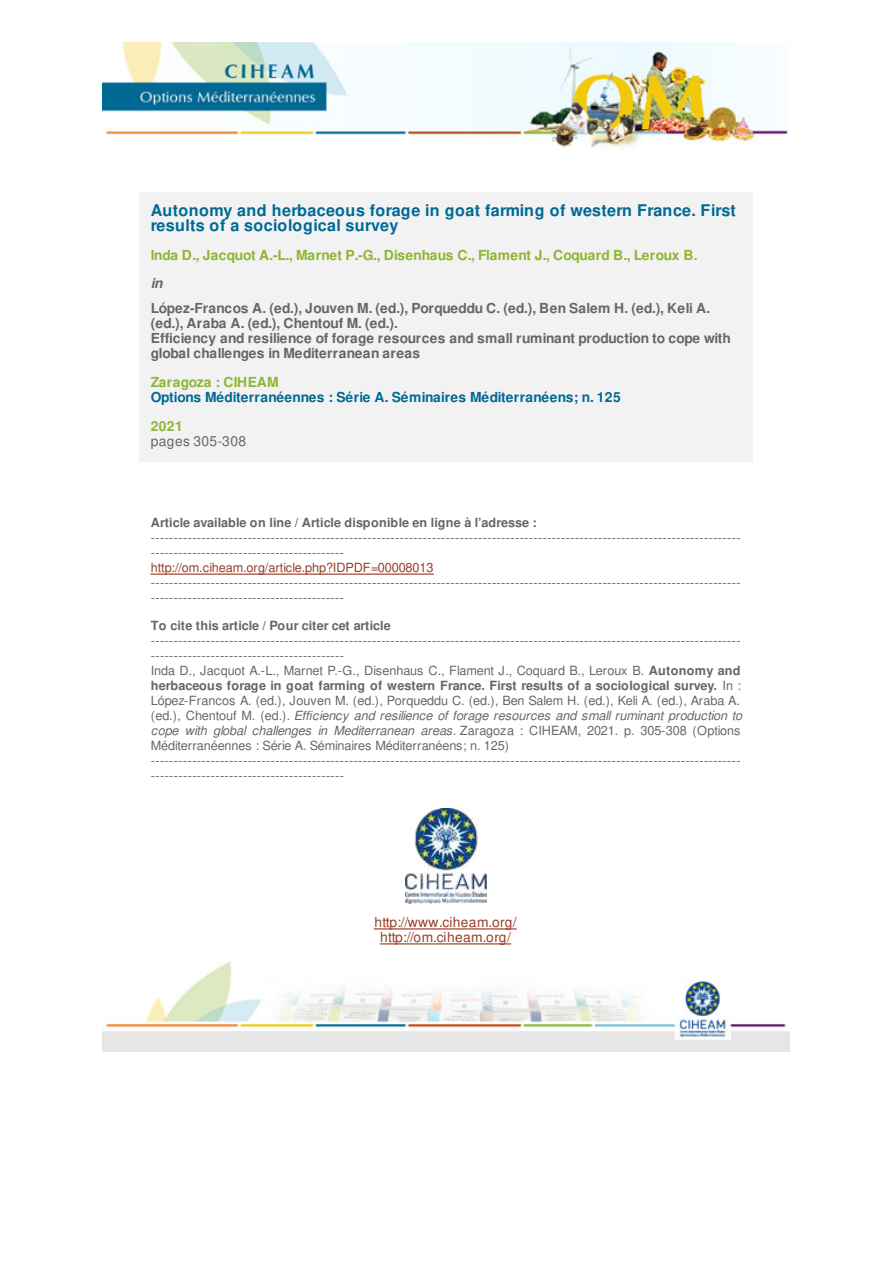
<style>
.page{position:relative;width:893px;height:1263px;background:#fff}
.page>*{position:absolute;margin:0;border:0;box-sizing:border-box;transform-origin:0 0}
.t1{font:700 16.2px/15px "Nimbus Sans";letter-spacing:.015em;color:#006994}
.t2{font:700 13.8px/15px "Nimbus Sans";color:#666}
.t3{font:700 13.8px "Nimbus Sans";letter-spacing:-.03em;color:#8eb533}
.t4{font:700 13.8px "Nimbus Sans";color:#006994}
.t5{font:13.8px/15px "Nimbus Sans";letter-spacing:.025em;color:#993b26;text-align:center}
.t6{font:700 13.8px "Nimbus Sans";letter-spacing:.015em;color:#8eb533}
.t7{font:13.8px "Nimbus Sans";letter-spacing:.025em;color:#666}
.t8{font:italic 700 13.8px "Nimbus Sans";color:#666}
.t9{font:12.6px/15px "Nimbus Sans";letter-spacing:-.01em;color:#666}
.t10{font:700 12.6px "Nimbus Sans";letter-spacing:-.005em;color:#666}
.t11{font:12.6px "Nimbus Sans";letter-spacing:-.01em;color:#993b26}
.s1{font-weight:700}
.s2{font-style:italic}
</style>
<div class="page">
<div style="left:139px;top:192px;width:613px;height:270px;background:#f2f2f2"></div>
<img style="left:102px;top:42px;width:686px;height:108px">
<hr style="left:151px;top:574px;width:282px;height:1px;background:#993b26">
<img style="left:405px;top:809px;width:81px;height:94px">
<hr style="left:374px;top:928px;width:142px;height:2px;background:#993b26">
<hr style="left:380px;top:943px;width:130px;height:1px;background:#993b26">
<img style="left:102px;top:961px;width:687px;height:91px">
<p class="t1" style="left:151px;top:205px;width:586px">Autonomy and herbaceous forage in goat farming of western France. First results of a sociological survey</p>
<p class="t3" style="left:151px;top:250px;width:548px">Inda D., Jacquot A.-L., Marnet P.-G., Disenhaus C., Flament J., Coquard B., Leroux B.</p>
<p class="t8" style="left:151px;top:275px;width:13px">in</p>
<p class="t2" style="left:151px;top:302px;width:581px">López-Francos A. (ed.), Jouven M. (ed.), Porqueddu C. (ed.), Ben Salem H. (ed.), Keli A. (ed.), Araba A. (ed.), Chentouf M. (ed.).<br>Efficiency and resilience of forage resources and small ruminant production to cope with global challenges in Mediterranean areas</p>
<p class="t6" style="left:151px;top:376px;width:129px">Zaragoza : CIHEAM</p>
<p class="t4" style="left:151px;top:391px;width:471px">Options Méditerranéennes : Série A. Séminaires Méditerranéens; n. 125</p>
<p class="t6" style="left:151px;top:420px;width:33px">2021</p>
<p class="t7" style="left:151px;top:435px;width:97px">pages 305-308</p>
<p class="t10" style="left:151px;top:518px;width:387px">Article available on line / Article disponible en ligne à l’adresse :</p>
<p class="t9" style="left:151px;top:532px;width:591px">-------------------------------------------------------------------------------------------------------------------------------- ------------------------------------------</p>
<p class="t11" style="left:151px;top:563px;width:284px">http://om.ciheam.org/article.php?IDPDF=00008013</p>
<p class="t9" style="left:151px;top:577px;width:591px">-------------------------------------------------------------------------------------------------------------------------------- ------------------------------------------</p>
<p class="t10" style="left:151px;top:620px;width:241px">To cite this article / Pour citer cet article</p>
<p class="t9" style="left:151px;top:634px;width:593px">-------------------------------------------------------------------------------------------------------------------------------- ------------------------------------------<br>Inda D., Jacquot A.-L., Marnet P.-G., Disenhaus C., Flament J., Coquard B., Leroux B. <span class="s1">Autonomy and herbaceous forage in goat farming of western France. First results of a sociological survey.</span> In :<br>López-Francos A. (ed.), Jouven M. (ed.), Porqueddu C. (ed.), Ben Salem H. (ed.), Keli A. (ed.), Araba A. (ed.), Chentouf M. (ed.). <span class="s2">Efficiency and resilience of forage resources and small ruminant production to cope with global challenges in Mediterranean areas.</span> Zaragoza : CIHEAM, 2021. p. 305-308 (Options Méditerranéennes : Série A. Séminaires Méditerranéens; n. 125) -------------------------------------------------------------------------------------------------------------------------------- ------------------------------------------</p>
<p class="t5" style="left:374px;top:916px;width:144px">http://www.ciheam.org/ http://om.ciheam.org/</p>
</div>
